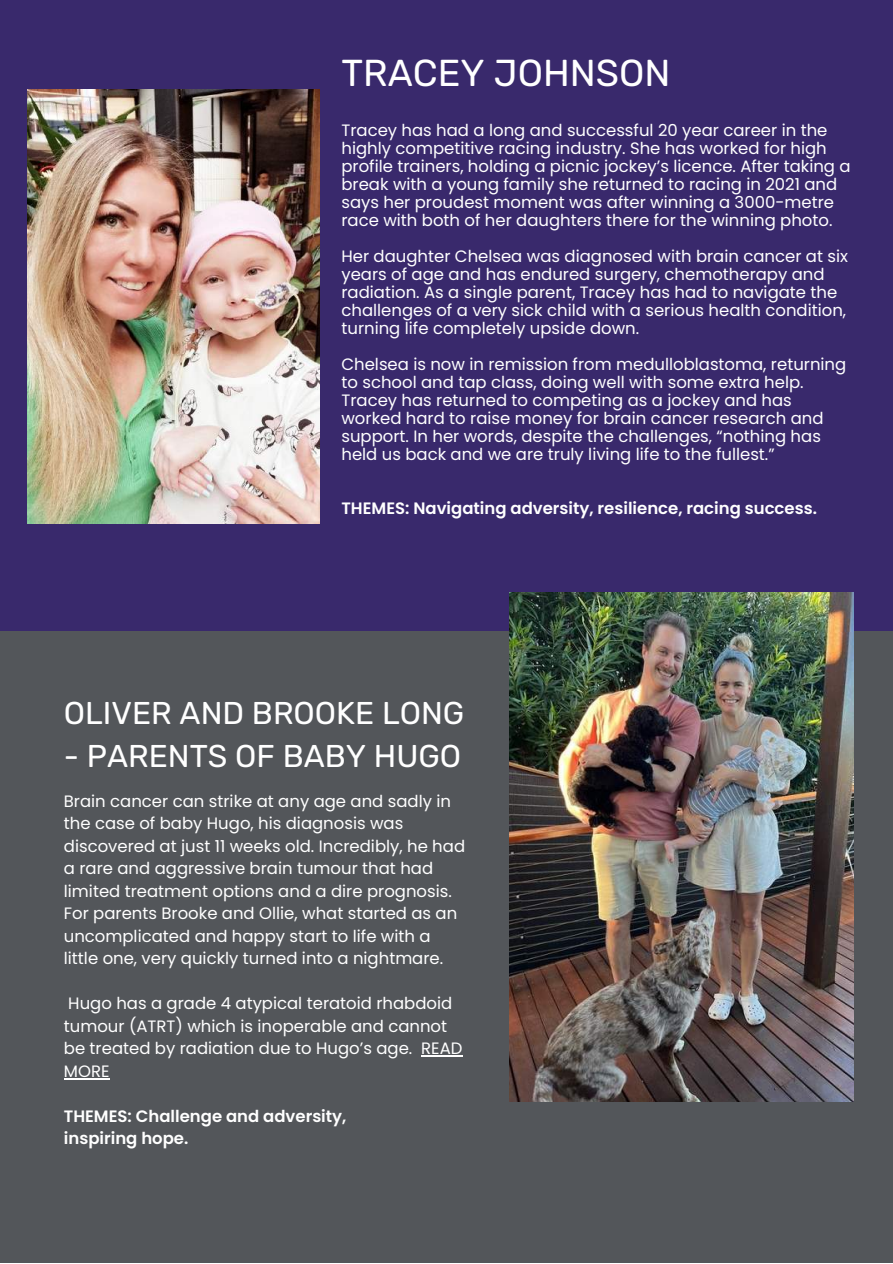
<style>
.page{position:relative;width:893px;height:1264px;background:#fff}
.page>*{position:absolute;margin:0;border:0;box-sizing:border-box;transform-origin:0 0}
.t1{font:37.5px "Rubik";color:#fff}
.t2{font:31.5px "Rubik";color:#fff}
.t3{font:16.5px/18px "Poppins";color:#fff}
.t4{font:600 16.5px/22.5px "Poppins";color:#fff}
</style>
<div class="page">
<div style="left:0;top:0;width:892px;height:1262px;background:#39296c"></div>
<div style="left:0;top:631px;width:892px;height:631px;background:#53565a"></div>
<img style="left:509px;top:592px;width:344px;height:509px">
<img style="left:27px;top:89px;width:292px;height:434px">
<hr style="left:421px;top:1055px;width:41px;height:1px;background:#fff">
<hr style="left:64px;top:1077px;width:45px;height:2px;background:#fff">
<h1 class="t1" style="left:341px;top:51px;width:330px">TRACEY JOHNSON</h1>
<p class="t3" style="left:341px;top:121px;width:510px">Tracey has had a long and successful 20 year career in the highly competitive racing industry. She has worked for high profile trainers, holding a picnic jockey’s licence. After taking a break with a young family she returned to racing in 2021 and says her proudest moment was after winning a 3000-metre race with both of her daughters there for the winning photo.</p>
<p class="t3" style="left:341px;top:247px;width:508px">Her daughter Chelsea was diagnosed with brain cancer at six years of age and has endured surgery, chemotherapy and radiation. As a single parent, Tracey has had to navigate the challenges of a very sick child with a serious health condition, turning life completely upside down.</p>
<p class="t3" style="left:341px;top:355px;width:506px">Chelsea is now in remission from medulloblastoma, returning to school and tap class, doing well with some extra help.<br>Tracey has returned to competing as a jockey and has worked hard to raise money for brain cancer research and support. In her words, despite the challenges, “nothing has held us back and we are truly living life to the fullest.”</p>
<p class="t4" style="left:341px;top:497px;width:477px">THEMES: Navigating adversity, resilience, racing success.</p>
<h2 class="t2" style="left:64px;top:694px;width:402px">OLIVER AND BROOKE LONG</h2>
<h2 class="t2" style="left:64px;top:738px;width:399px">- PARENTS OF BABY HUGO</h2>
<p class="t3" style="left:64px;top:790px;width:403px;line-height:22.5px">Brain cancer can strike at any age and sadly in the case of baby Hugo, his diagnosis was discovered at just 11 weeks old. Incredibly, he had a rare and aggressive brain tumour that had limited treatment options and a dire prognosis.<br>For parents Brooke and Ollie, what started as an uncomplicated and happy start to life with a little one, very quickly turned into a nightmare.</p>
<p class="t3" style="left:64px;top:992px;width:400px;line-height:22.5px">Hugo has a grade 4 atypical teratoid rhabdoid tumour (ATRT) which is inoperable and cannot be treated by radiation due to Hugo’s age. READ MORE</p>
<p class="t4" style="left:64px;top:1104px;width:284px">THEMES: Challenge and adversity, inspiring hope.</p>
</div>
